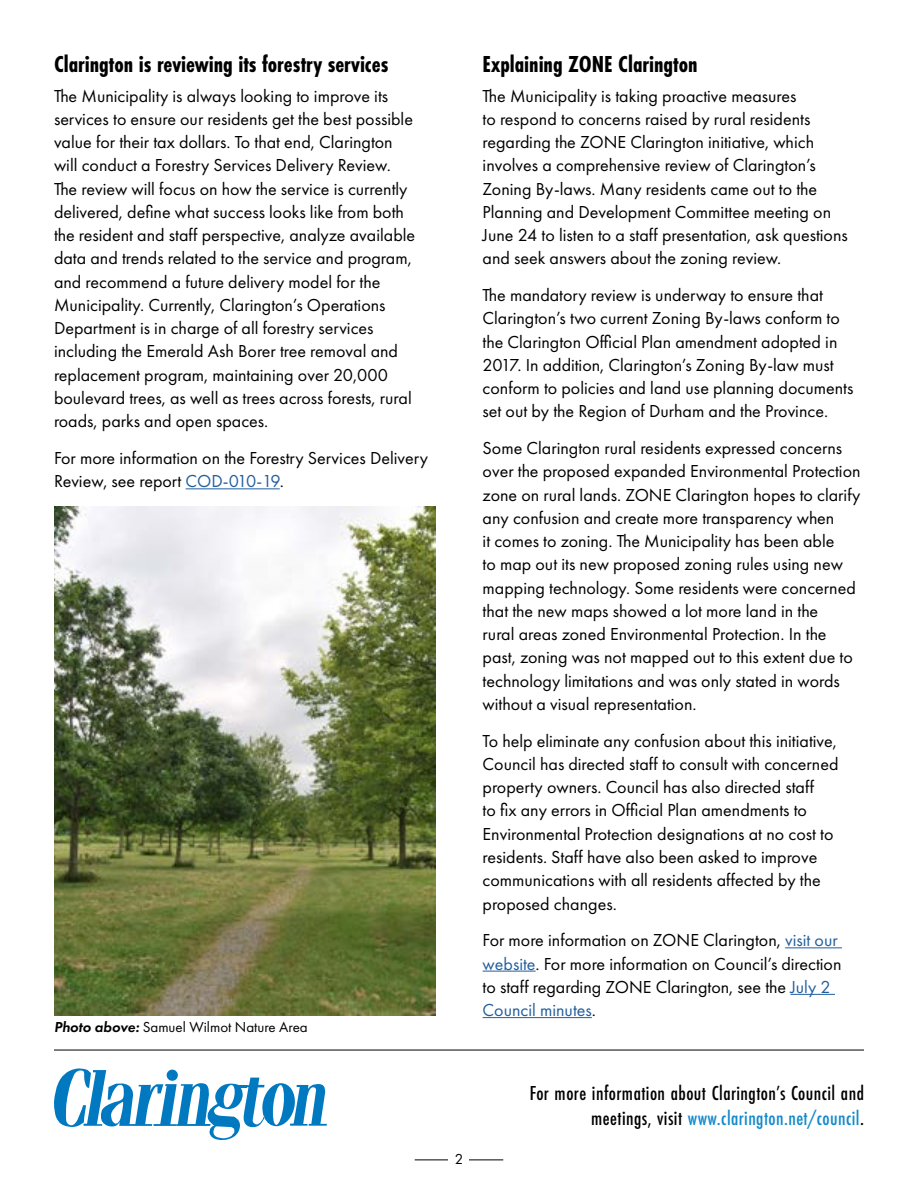
<style>
.page{position:relative;width:918px;height:1188px;background:#fff}
.page>*{position:absolute;margin:0;border:0;box-sizing:border-box;transform-origin:0 0}
.t1{font:700 24px "Futura PT Cond";color:#000}
.t2{font:500 21px/25.2px "Futura PT Cond";letter-spacing:.02em;color:#000;text-align:right}
.body-text{font:18px/23.2px "Futura PT";color:#000}
.heading{font:18px/23.2px "Futura PT";color:#000}
.t3{font:15px "Futura PT";color:#000}
.s1{color:#215e9e}
.s2{font-weight:600;font-style:italic}
.s3{color:#128acb}
</style>
<div class="page">
<hr style="left:415px;top:1160px;width:88px;height:1px;background:#000">
<svg style="left:54px;top:1068px;width:273px;height:72px"></svg>
<hr style="left:54px;top:1050px;width:810px;height:1px;background:#000">
<div style="left:449px;top:1153px;width:20px;height:22px;background:#fff"></div>
<hr style="left:186px;top:488px;width:94px;height:1px;background:#215e9e">
<hr style="left:785px;top:947px;width:57px;height:1px;background:#215e9e">
<hr style="left:483px;top:971px;width:53px;height:1px;background:#215e9e">
<hr style="left:790px;top:994px;width:45px;height:1px;background:#215e9e">
<hr style="left:483px;top:1017px;width:109px;height:1px;background:#215e9e">
<img style="left:54px;top:506px;width:381px;height:510px">
<h2 class="t1" style="left:54px;top:50px;width:336px">Clarington is reviewing its forestry services</h2>
<p class="body-text" style="left:54px;top:84px;width:363px">The Municipality is always looking to improve its services to ensure our residents get the best possible value for their tax dollars. To that end, Clarington will conduct a Forestry Services Delivery Review.<br>The review will focus on how the service is currently delivered, define what success looks like from both the resident and staff perspective, analyze available data and trends related to the service and program, and recommend a future delivery model for the Municipality. Currently, Clarington’s Operations Department is in charge of all forestry services including the Emerald Ash Borer tree removal and replacement program, maintaining over 20,000 boulevard trees, as well as trees across forests, rural roads, parks and open spaces.</p>
<p class="heading" style="left:54px;top:446px;width:376px">For more information on the Forestry Services Delivery<br>Review, see report <span class="s1">COD-010-19</span>.</p>
<p class="t3" style="left:54px;top:1018px;width:255px"><span class="s2">Photo above:</span> Samuel Wilmot Nature Area</p>
<h2 class="t1" style="left:483px;top:50px;width:217px">Explaining ZONE Clarington</h2>
<p class="body-text" style="left:483px;top:84px;width:367px">The Municipality is taking proactive measures<br>to respond to concerns raised by rural residents regarding the ZONE Clarington initiative, which involves a comprehensive review of Clarington’s Zoning By-laws. Many residents came out to the Planning and Development Committee meeting on June 24 to listen to a staff presentation, ask questions and seek answers about the zoning review.</p>
<p class="body-text" style="left:483px;top:283px;width:372px">The mandatory review is underway to ensure that Clarington’s two current Zoning By-laws conform to the Clarington Official Plan amendment adopted in 2017. In addition, Clarington’s Zoning By-law must conform to policies and land use planning documents set out by the Region of Durham and the Province.</p>
<p class="body-text" style="left:483px;top:436px;width:380px">Some Clarington rural residents expressed concerns over the proposed expanded Environmental Protection zone on rural lands. ZONE Clarington hopes to clarify any confusion and create more transparency when<br>it comes to zoning. The Municipality has been able<br>to map out its new proposed zoning rules using new mapping technology. Some residents were concerned that the new maps showed a lot more land in the<br>rural areas zoned Environmental Protection. In the past, zoning was not mapped out to this extent due to technology limitations and was only stated in words without a visual representation.</p>
<p class="body-text" style="left:483px;top:729px;width:357px">To help eliminate any confusion about this initiative, Council has directed staff to consult with concerned property owners. Council has also directed staff<br>to fix any errors in Official Plan amendments to Environmental Protection designations at no cost to residents. Staff have also been asked to improve communications with all residents affected by the proposed changes.</p>
<p class="body-text" style="left:483px;top:929px;width:357px">For more information on ZONE Clarington, <span class="s1">visit our</span></p>
<p class="body-text" style="left:483px;top:952px;width:360px"><span class="s1">website</span>. For more information on Council’s direction to staff regarding ZONE Clarington, see the <span class="s1">July 2<br>Council minutes</span>.</p>
<p class="t3" style="left:455px;top:1150px;width:10px">2</p>
<p class="t2" style="left:530px;top:1080px;width:336px">For more information about Clarington’s Council and meetings, visit <span class="s3">www.clarington.net/council</span>.</p>
</div>
